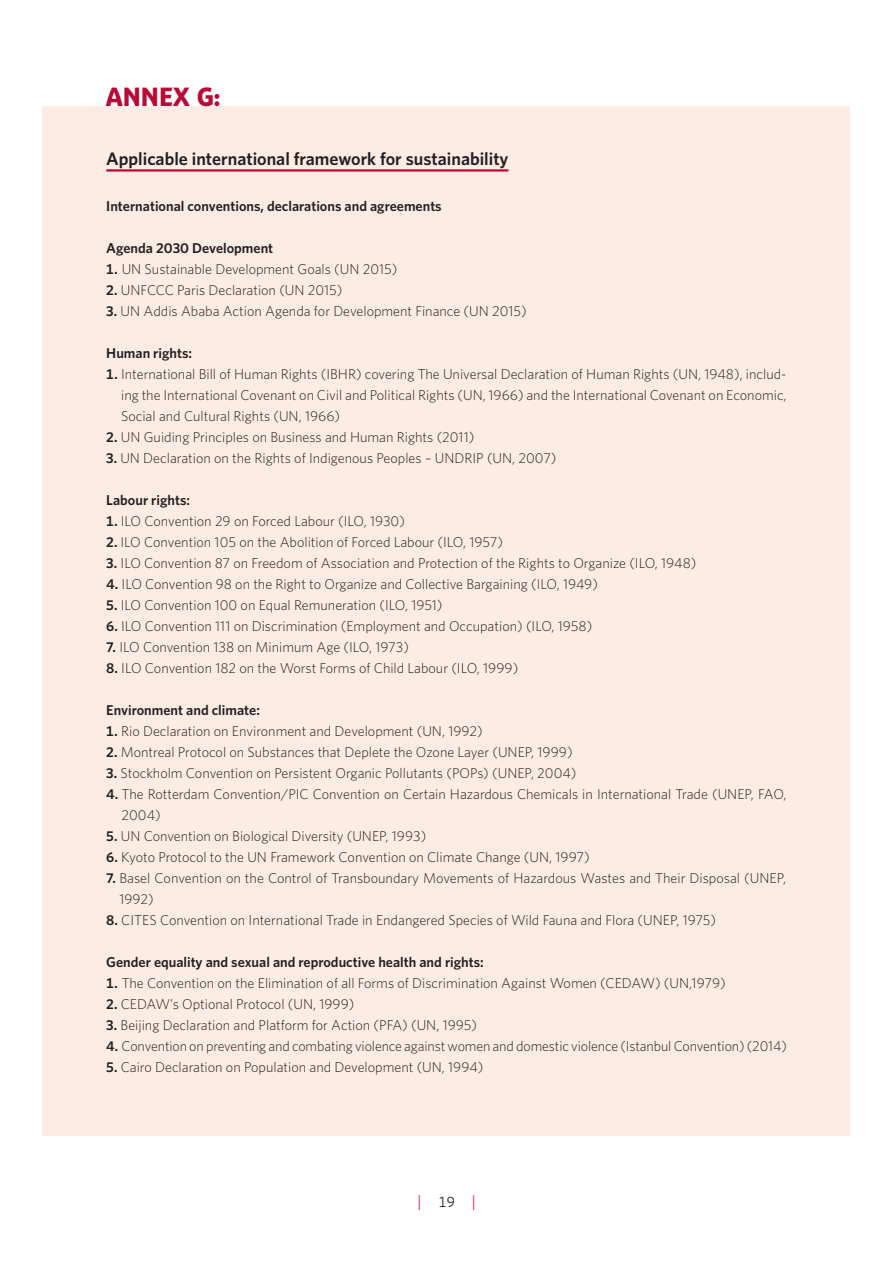
<style>
.page{position:relative;width:893px;height:1263px;background:#fff}
.page>*{position:absolute;margin:0;border:0;box-sizing:border-box;transform-origin:0 0}
.t1{font:26.25px "IFU Headline";color:#ba0934}
.t2{font:600 18px "Whitney";color:#231f20}
.t3{font:15px "Klavika";color:#ed1845}
.t4{font:300 14.25px/21px "Whitney";color:#231f20}
.t5{font:600 14.25px "Whitney";color:#231f20}
.s1{font-weight:600}
.s2{font-family:"Whitney";color:#231f20}
</style>
<div class="page">
<div style="left:43px;top:106px;width:807px;height:1029px;background:#fdece4"></div>
<hr style="left:106px;top:169px;width:402px;height:3px;background:#ba0934">
<h1 class="t1" style="left:106px;top:81px;width:115px">ANNEX G:</h1>
<p class="t2" style="left:106px;top:147px;width:404px">Applicable international framework for sustainability</p>
<p class="t5" style="left:106px;top:197px;width:337px">International conventions, declarations and agreements</p>
<p class="t5" style="left:106px;top:239px;width:168px">Agenda 2030 Development</p>
<p class="t4" style="left:106px;top:258px;width:293px"><span class="s1">1.</span> UN Sustainable Development Goals (UN 2015)</p>
<p class="t4" style="left:106px;top:279px;width:238px"><span class="s1">2.</span> UNFCCC Paris Declaration (UN 2015)</p>
<p class="t4" style="left:106px;top:300px;width:422px"><span class="s1">3.</span> UN Addis Ababa Action Agenda for Development Finance (UN 2015)</p>
<p class="t5" style="left:106px;top:344px;width:87px">Human rights:</p>
<p class="t4" style="left:121px;top:363px;width:667px;text-align:justify;text-indent:-15px"><span class="s1">1.</span> International Bill of Human Rights (IBHR) covering The Universal Declaration of Human Rights (UN, 1948), includ&shy;ing the International Covenant on Civil and Political Rights (UN, 1966) and the International Covenant on Economic, Social and Cultural Rights (UN, 1966)</p>
<p class="t4" style="left:106px;top:426px;width:369px"><span class="s1">2.</span> UN Guiding Principles on Business and Human Rights (2011)</p>
<p class="t4" style="left:106px;top:447px;width:452px"><span class="s1">3.</span> UN Declaration on the Rights of Indigenous Peoples – UNDRIP (UN, 2007)</p>
<p class="t5" style="left:106px;top:491px;width:85px">Labour rights:</p>
<p class="t4" style="left:106px;top:510px;width:300px"><span class="s1">1.</span> ILO Convention 29 on Forced Labour (ILO, 1930)</p>
<p class="t4" style="left:106px;top:531px;width:398px"><span class="s1">2.</span> ILO Convention 105 on the Abolition of Forced Labour (ILO, 1957)</p>
<p class="t4" style="left:106px;top:552px;width:592px"><span class="s1">3.</span> ILO Convention 87 on Freedom of Association and Protection of the Rights to Organize (ILO, 1948)</p>
<p class="t4" style="left:106px;top:573px;width:493px"><span class="s1">4.</span> ILO Convention 98 on the Right to Organize and Collective Bargaining (ILO, 1949)</p>
<p class="t4" style="left:106px;top:594px;width:338px"><span class="s1">5.</span> ILO Convention 100 on Equal Remuneration (ILO, 1951)</p>
<p class="t4" style="left:106px;top:615px;width:488px"><span class="s1">6.</span> ILO Convention 111 on Discrimination (Employment and Occupation) (ILO, 1958)</p>
<p class="t4" style="left:106px;top:636px;width:304px"><span class="s1">7.</span> ILO Convention 138 on Minimum Age (ILO, 1973)</p>
<p class="t4" style="left:106px;top:657px;width:413px"><span class="s1">8.</span> ILO Convention 182 on the Worst Forms of Child Labour (ILO, 1999)</p>
<p class="t5" style="left:106px;top:701px;width:155px">Environment and climate:</p>
<p class="t4" style="left:106px;top:720px;width:378px"><span class="s1">1.</span> Rio Declaration on Environment and Development (UN, 1992)</p>
<p class="t4" style="left:106px;top:741px;width:468px"><span class="s1">2.</span> Montreal Protocol on Substances that Deplete the Ozone Layer (UNEP, 1999)</p>
<p class="t4" style="left:106px;top:762px;width:472px"><span class="s1">3.</span> Stockholm Convention on Persistent Organic Pollutants (POPs) (UNEP, 2004)</p>
<p class="t4" style="left:122px;top:783px;width:667px;text-indent:-15px"><span class="s1">4.</span> The Rotterdam Convention/PIC Convention on Certain Hazardous Chemicals in International Trade (UNEP, FAO,<br>2004)</p>
<p class="t4" style="left:106px;top:825px;width:321px"><span class="s1">5.</span> UN Convention on Biological Diversity (UNEP, 1993)</p>
<p class="t4" style="left:106px;top:846px;width:485px"><span class="s1">6.</span> Kyoto Protocol to the UN Framework Convention on Climate Change (UN, 1997)</p>
<p class="t4" style="left:119px;top:867px;width:668px;text-indent:-13px"><span class="s1">7.</span> Basel Convention on the Control of Transboundary Movements of Hazardous Wastes and Their Disposal (UNEP,<br>1992)</p>
<p class="t4" style="left:106px;top:909px;width:611px"><span class="s1">8.</span> CITES Convention on International Trade in Endangered Species of Wild Fauna and Flora (UNEP, 1975)</p>
<p class="t5" style="left:106px;top:953px;width:379px">Gender equality and sexual and reproductive health and rights:</p>
<p class="t4" style="left:106px;top:972px;width:621px"><span class="s1">1.</span> The Convention on the Elimination of all Forms of Discrimination Against Women (CEDAW) (UN,1979)</p>
<p class="t4" style="left:106px;top:993px;width:250px"><span class="s1">2.</span> CEDAW’s Optional Protocol (UN, 1999)</p>
<p class="t4" style="left:106px;top:1014px;width:372px"><span class="s1">3.</span> Beijing Declaration and Platform for Action (PFA) (UN, 1995)</p>
<p class="t4" style="left:106px;top:1035px;width:682px"><span class="s1">4.</span> Convention on preventing and combating violence against women and domestic violence (Istanbul Convention) (2014)</p>
<p class="t4" style="left:106px;top:1056px;width:379px"><span class="s1">5.</span> Cairo Declaration on Population and Development (UN, 1994)</p>
<p class="t3" style="left:417px;top:1192px;width:60px">| <span class="s2">19</span> |</p>
</div>
